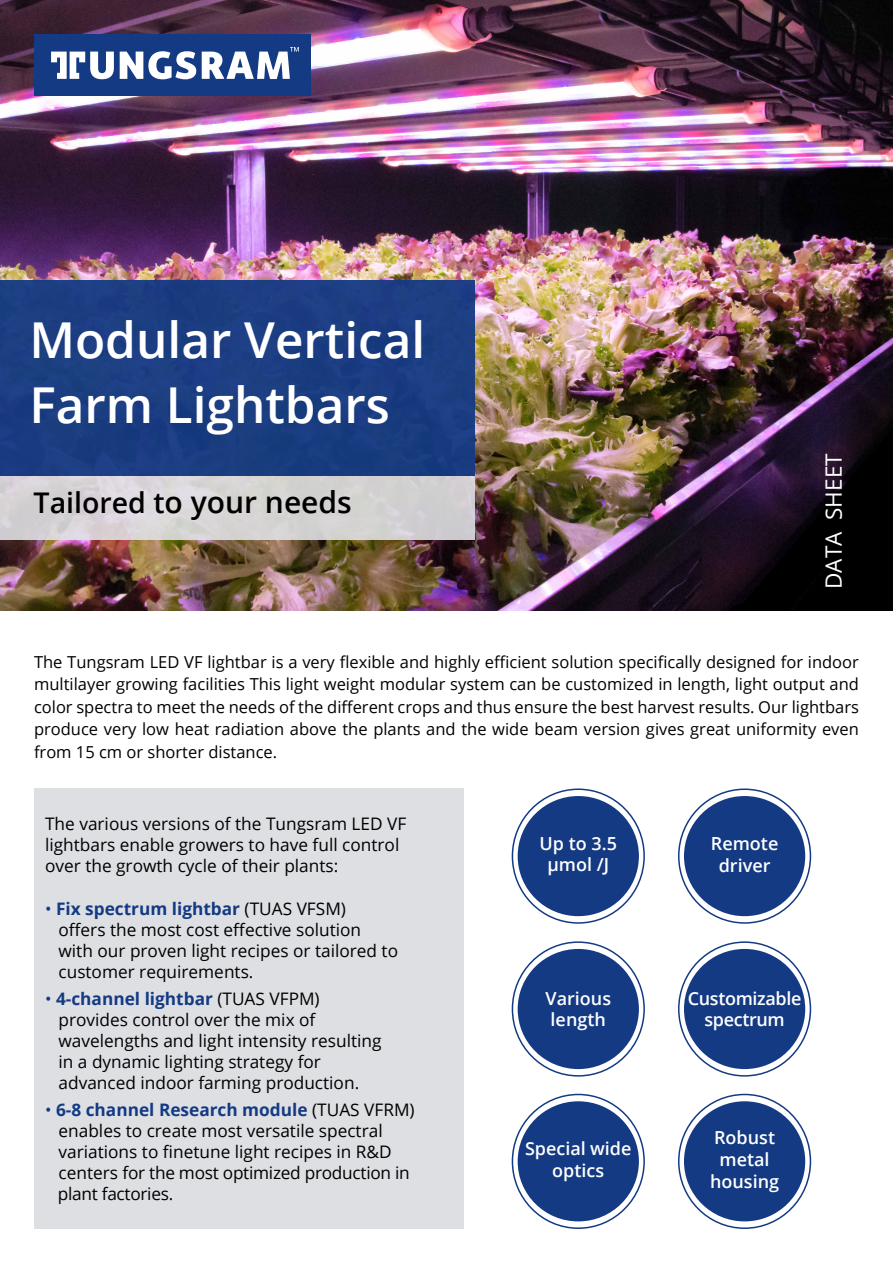
<style>
.page{position:relative;width:893px;height:1263px;background:#fff}
.page>*{position:absolute;margin:0;border:0;box-sizing:border-box;transform-origin:0 0}
.t1{font:600 49.5px/64.5px "Open Sans";color:#fff}
.t2{font:600 30px "Open Sans";color:#000}
.t3{font:22.5px "Open Sans";color:#fff}
.t4{font:600 18px/21.6px "Open Sans";color:#fff;text-align:center}
.t5{font:600 18px/21.6px "Open Sans";letter-spacing:-.02em;color:#fff;text-align:center}
.t6{font:17.25px/21px "Open Sans";color:#000}
.t7{font:16.5px/22.5px "Open Sans";color:#000;text-align:justify}
.s1{font-size:28.5px}
.s2{color:#143a84}
.s3{font-weight:700;color:#143a84}
</style>
<div class="page">
<img style="left:0;top:0;width:893px;height:610px">
<div style="left:34px;top:35px;width:276px;height:61px;background:#143a84"></div>
<svg style="left:120px;top:51px;width:76px;height:28px"></svg>
<svg style="left:202px;top:47px;width:97px;height:32px"></svg>
<svg style="left:51px;top:52px;width:63px;height:27px"></svg>
<div style="left:34px;top:788px;width:430px;height:441px;background:#dedfe3"></div>
<div style="left:0;top:281px;width:474px;height:195px;background:#1c3d81"></div>
<svg style="left:0;top:476px;width:474px;height:63px;background:#d5d2d4"></svg>
<div style="left:684px;top:1101px;width:121px;height:120px;background:#143a83;border-radius:50%"></div>
<div style="left:684px;top:949px;width:121px;height:120px;background:#143a83;border-radius:50%"></div>
<div style="left:684px;top:796px;width:121px;height:120px;background:#143a83;border-radius:50%"></div>
<div style="left:518px;top:796px;width:121px;height:120px;background:#143a83;border-radius:50%"></div>
<div style="left:518px;top:949px;width:121px;height:120px;background:#143a83;border-radius:50%"></div>
<div style="left:518px;top:1101px;width:121px;height:120px;background:#143a83;border-radius:50%"></div>
<h1 class="t1" style="left:29px;top:307px;width:397px">Modular Vertical<br>Farm Lightbars</h1>
<h2 class="t2" style="left:34px;top:482px;width:320px"><span class="s1">Tailored t</span>o your needs</h2>
<h3 class="t3" style="left:818px;top:589px;width:137px;rotate:-90deg">DATA SHEET</h3>
<p class="t7" style="left:34px;top:650px;width:826px">The Tungsram LED VF lightbar is a very flexible and highly efficient solution specifically designed for indoor multilayer growing facilities This light weight modular system can be customized in length, light output and color spectra to meet the needs of the different crops and thus ensure the best harvest results. Our lightbars produce very low heat radiation above the plants and the wide beam version gives great uniformity even from 15 cm or shorter distance.</p>
<p class="t6" style="left:45px;top:812px;width:363px">The various versions of the Tungsram LED VF lightbars enable growers to have full control over the growth cycle of their plants:</p>
<p class="t6" style="left:59px;top:897px;width:341px;text-indent:-13px"><span class="s2">•</span> <span class="s3">Fix spectrum lightbar</span> (TUAS VFSM)<br>offers the most cost effective solution with our proven light recipes or tailored to customer requirements.</p>
<p class="t6" style="left:59px;top:987px;width:324px;text-indent:-13px"><span class="s2">•</span> <span class="s3">4-channel lightbar</span> (TUAS VFPM) provides control over the mix of wavelengths and light intensity resulting in a dynamic lighting strategy for advanced indoor farming production.</p>
<p class="t6" style="left:58px;top:1098px;width:358px;text-indent:-13px"><span class="s2">•</span> <span class="s3">6-8 channel Research module</span> (TUAS VFRM) enables to create most versatile spectral variations to finetune light recipes in R&amp;D centers for the most optimized production in plant factories.</p>
<p class="t4" style="left:539px;top:832px;width:79px">Up to 3.5 μmol /J</p>
<p class="t4" style="left:545px;top:987px;width:67px;text-align:left">Various length</p>
<p class="t4" style="left:525px;top:1137px;width:108px">Special wide optics</p>
<p class="t4" style="left:711px;top:832px;width:69px">Remote driver</p>
<p class="t5" style="left:688px;top:987px;width:115px">Customizable spectrum</p>
<p class="t4" style="left:710px;top:1126px;width:71px">Robust metal housing</p>
</div>
